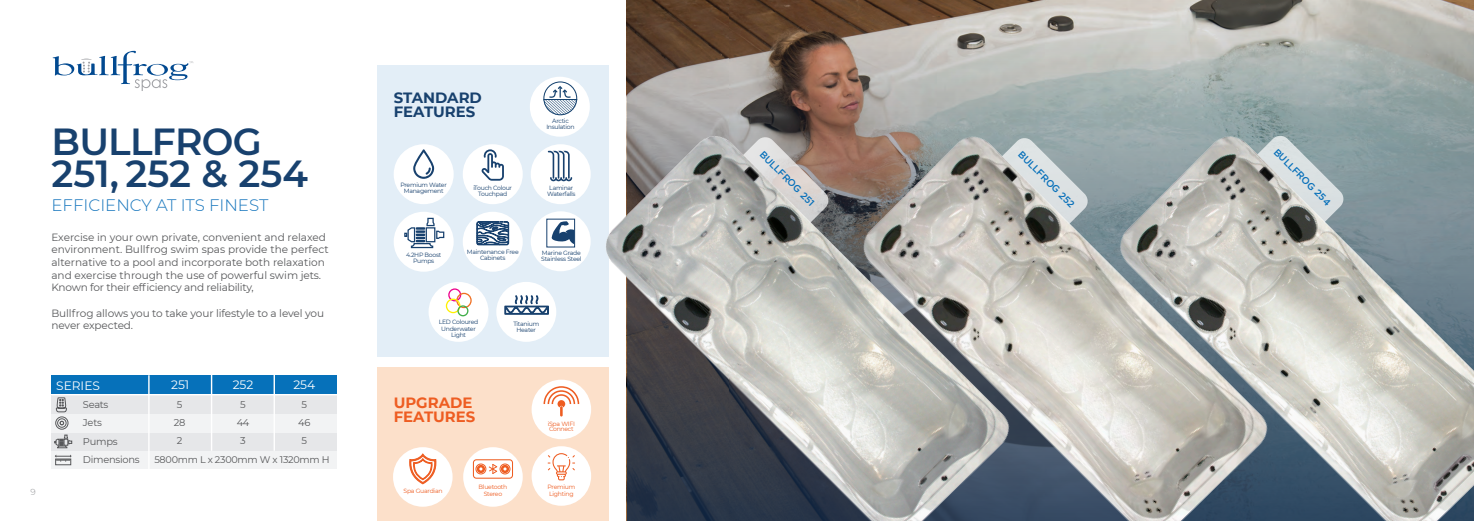
<style>
.page{position:relative;width:1474px;height:521px;background:#fff}
.page>*{position:absolute;margin:0;border:0;box-sizing:border-box;transform-origin:0 0}
.t1{font:600 37.62px/32.4px "Montserrat";letter-spacing:-.02em;color:#18416e}
.t2{font:300 16.62px "Montserrat";color:#1776bd}
.t3{font:700 14.88px/14px "Montserrat";color:#18416e}
.t4{font:700 14.88px/14px "Montserrat";color:#ee5d22}
.t5{font:12.16px "Montserrat";color:#fff}
.t6{font:10.5px/12.6px "Montserrat";letter-spacing:-.01em;color:#57585a}
.t7{font:9.89px "Montserrat";letter-spacing:-.025em;color:#57585a}
.t8{font:500 9.62px "Gotham";color:#0770ba}
.t9{font:9.62px "Montserrat";letter-spacing:-.025em;color:#57585a}
.t10{font:300 8.75px "Montserrat";color:#939598}
.t11{font:6.12px/6.1px "Montserrat";letter-spacing:-.04em;color:#18416e;text-align:center}
.t12{font:6.12px/7px "Montserrat";letter-spacing:-.04em;color:#ee5d22}
</style>
<div class="page">
<svg style="left:626px;top:0;width:103px;height:63px;fill:#5c402b"></svg>
<svg style="left:53px;top:51px;width:140px;height:40px"></svg>
<div style="left:51px;top:450px;width:286px;height:19px;background:#f2f3f4"></div>
<div style="left:51px;top:375px;width:286px;height:19px;background:#0671ba"></div>
<div style="left:51px;top:432px;width:286px;height:19px;background:#e6e7e9"></div>
<div style="left:51px;top:395px;width:286px;height:19px;background:#e6e7e9"></div>
<div style="left:51px;top:414px;width:286px;height:18px;background:#f2f3f4"></div>
<svg style="left:56px;top:397px;width:11px;height:15px"></svg>
<svg style="left:54px;top:434px;width:18px;height:14px"></svg>
<hr style="left:211px;top:375px;width:1px;height:76px;background:#fff">
<hr style="left:148px;top:375px;width:2px;height:94px;background:#fff">
<hr style="left:273px;top:375px;width:2px;height:76px;background:#fff">
<div style="left:55px;top:416px;width:13px;height:14px;border:1px solid #57585a;border-radius:50%"></div>
<div style="left:57px;top:418px;width:10px;height:10px;border:1px solid #57585a;border-radius:50%"></div>
<svg style="left:60px;top:421px;width:4px;height:4px"></svg>
<div style="left:55px;top:459px;width:16px;height:6px;border:1px solid #57585a"></div>
<svg style="left:55px;top:454px;width:17px;height:7px"></svg>
<div style="left:377px;top:66px;width:232px;height:291px;background:#e3eef7"></div>
<div style="left:377px;top:367px;width:232px;height:154px;background:#fce0ca"></div>
<div style="left:428px;top:282px;width:60px;height:60px;background:#fff;border-radius:50%"></div>
<div style="left:463px;top:144px;width:60px;height:60px;background:#fff;border-radius:50%"></div>
<svg style="left:481px;top:149px;width:23px;height:32px"></svg>
<div style="left:394px;top:144px;width:59px;height:60px;background:#fff;border-radius:50%"></div>
<svg style="left:413px;top:149px;width:21px;height:30px"></svg>
<div style="left:394px;top:212px;width:59px;height:60px;background:#fff;border-radius:50%"></div>
<svg style="left:404px;top:217px;width:41px;height:32px"></svg>
<div style="left:463px;top:212px;width:60px;height:60px;background:#fff;border-radius:50%"></div>
<svg style="left:476px;top:221px;width:33px;height:24px"></svg>
<div style="left:496px;top:282px;width:60px;height:60px;background:#fff;border-radius:50%"></div>
<svg style="left:504px;top:295px;width:26px;height:20px"></svg>
<div style="left:463px;top:447px;width:60px;height:60px;background:#fff;border-radius:50%"></div>
<div style="left:473px;top:459px;width:40px;height:20px;border:1px solid #ee5d22;border-radius:3px"></div>
<div style="left:500px;top:464px;width:10px;height:10px;border:1px solid #ee5d22;border-radius:50%"></div>
<div style="left:476px;top:464px;width:10px;height:10px;border:1px solid #ee5d22;border-radius:50%"></div>
<svg style="left:477px;top:463px;width:32px;height:11px"></svg>
<div style="left:393px;top:447px;width:59px;height:60px;background:#fff;border-radius:50%"></div>
<svg style="left:409px;top:453px;width:27px;height:31px"></svg>
<div style="left:448px;top:288px;width:13px;height:13px;border:1px solid #ed028c;border-radius:50%"></div>
<div style="left:456px;top:293px;width:15px;height:15px;border:1px solid #ef7024;border-radius:50%"></div>
<div style="left:446px;top:299px;width:14px;height:14px;border:1px solid #fff101;border-radius:50%"></div>
<div style="left:457px;top:305px;width:11px;height:11px;border:1px solid #40ae49;border-radius:50%"></div>
<svg style="left:729px;top:0;width:744px;height:63px"></svg>
<img style="left:530px;top:63px;width:514px;height:458px">
<img style="left:788px;top:64px;width:256px;height:457px">
<img style="left:1044px;top:63px;width:429px;height:458px">
<h1 class="t1" style="left:51px;top:124px;width:258px">BULLFROG<br>251, 252 &amp; 254</h1>
<h2 class="t2" style="left:51px;top:194px;width:218px">EFFICIENCY AT ITS FINEST</h2>
<p class="t6" style="left:51px;top:230px;width:279px">Exercise in your own private, convenient and relaxed environment. Bullfrog swim spas provide the perfect alternative to a pool and incorporate both relaxation and exercise through the use of powerful swim jets.<br>Known for their efficiency and reliability,</p>
<p class="t6" style="left:51px;top:306px;width:274px">Bullfrog allows you to take your lifestyle to a level you never expected.</p>
<p class="t10" style="left:31px;top:486px;width:7px">9</p>
<p class="t5" style="left:56px;top:377px;width:45px">SERIES</p>
<p class="t5" style="left:171px;top:376px;width:20px">251</p>
<p class="t5" style="left:233px;top:376px;width:22px">252</p>
<p class="t5" style="left:293px;top:376px;width:23px">254</p>
<p class="t7" style="left:83px;top:398px;width:27px">Seats</p>
<p class="t7" style="left:177px;top:398px;width:7px">5</p>
<p class="t7" style="left:240px;top:398px;width:7px">5</p>
<p class="t7" style="left:301px;top:398px;width:7px">5</p>
<p class="t7" style="left:83px;top:434px;width:36px">Pumps</p>
<p class="t7" style="left:177px;top:434px;width:7px">2</p>
<p class="t7" style="left:240px;top:434px;width:7px">3</p>
<p class="t7" style="left:301px;top:434px;width:7px">5</p>
<p class="t7" style="left:174px;top:415px;width:13px">28</p>
<p class="t9" style="left:154px;top:453px;width:177px">5800mm L x 2300mm W x 1320mm H</p>
<p class="t7" style="left:237px;top:415px;width:14px">44</p>
<p class="t7" style="left:298px;top:415px;width:14px">46</p>
<p class="t7" style="left:83px;top:416px;width:20px">Jets</p>
<p class="t7" style="left:83px;top:453px;width:58px">Dimensions</p>
<h3 class="t3" style="left:394px;top:90px;width:90px">STANDARD<br>FEATURES</h3>
<p class="t11" style="left:400px;top:181px;width:48px">Premium Water<br>Management</p>
<p class="t11" style="left:473px;top:184px;width:40px">iTouch Colour<br>Touchpad</p>
<p class="t11" style="left:546px;top:118px;width:30px">Arctic<br>Insulation</p>
<p class="t11" style="left:547px;top:184px;width:30px">Laminar<br>Waterfalls</p>
<p class="t11" style="left:467px;top:249px;width:53px">Maintenance Free<br>Cabinets</p>
<p class="t11" style="left:406px;top:252px;width:37px">4.2HP Boost<br>Pumps</p>
<p class="t11" style="left:541px;top:250px;width:42px;text-align:left">Marine Grade<br>Stainless Steel</p>
<p class="t11" style="left:439px;top:319px;width:41px">LED Coloured<br>Underwater<br>Light</p>
<p class="t11" style="left:513px;top:320px;width:27px">Titanium<br>Heater</p>
<h3 class="t4" style="left:394px;top:395px;width:83px">UPGRADE<br>FEATURES</h3>
<p class="t12" style="left:403px;top:487px;width:40px">Spa Guardian</p>
<p class="t12" style="left:478px;top:483px;width:30px;text-align:center">Bluetooth<br>Stereo</p>
<p class="t12" style="left:548px;top:421px;width:29px;line-height:5.5px">iSpa WIFI<br>Connect</p>
<p class="t12" style="left:547px;top:483px;width:29px">Premium<br>Lighting</p>
<p class="t8" style="left:765px;top:149px;width:74px;rotate:45deg">BULLFROG 251</p>
<p class="t8" style="left:1023px;top:149px;width:76px;rotate:45deg">BULLFROG 252</p>
<p class="t8" style="left:1279px;top:146px;width:77px;rotate:45deg">BULLFROG 254</p>
</div>
